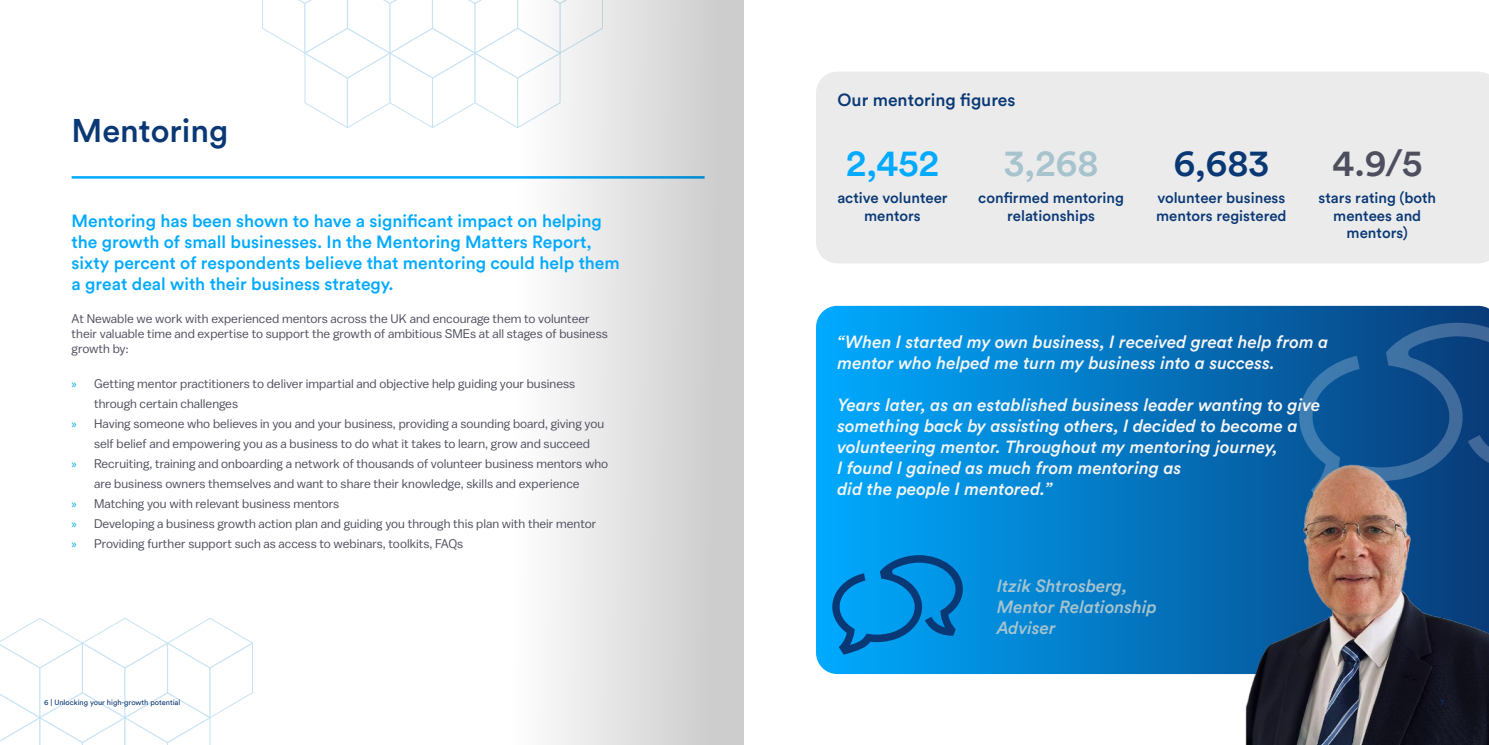
<style>
.page{position:relative;width:1489px;height:745px;background:#fff}
.page>*{position:absolute;margin:0;border:0;box-sizing:border-box;transform-origin:0 0}
.t1{font:500 37.5px "Circular Std";color:#0af}
.t2{font:500 37.5px "Circular Std";color:#a6c3ce}
.t3{font:500 37.5px "Circular Std";color:#093875}
.t4{font:500 37.5px "Circular Std";color:#4d4e5e}
.t5{font:500 32.5px "Circular Std";color:#093875}
.t6{font:italic 500 17.5px/21px "Circular Std";color:#f5f5f5}
.t7{font:500 17.5px/21px "Circular Std";color:#0af}
.t8{font:italic 500 17.5px/21px "Circular Std";color:#a6c3ce}
.t9{font:500 17.5px "Circular Std";color:#093875}
.t10{font:500 15px/17.5px "Circular Std";color:#093875;text-align:center}
.t11{font:12.5px/15px "Balto";color:#4d4e5e}
.t12{font:7.5px "Circular Std";color:#093875}
.s1{font-family:"Myriad Pro";color:#00a8e7}
</style>
<div class="page">
<hr style="left:72px;top:176px;width:632px;height:2px;background:#0af">
<svg style="left:0;top:618px;width:253px;height:126px"></svg>
<svg style="left:262px;top:0;width:234px;height:128px"></svg>
<div style="left:496px;top:0;width:247px;height:744px;background:linear-gradient(to right,#fff,#c8c8c8)"></div>
<div style="left:816px;top:72px;width:672px;height:191px;background:#ebebeb"></div>
<svg style="left:816px;top:305px;width:672px;height:368px;background:#0484d0"></svg>
<svg style="left:832px;top:554px;width:130px;height:100px;background:#0285d2"></svg>
<svg style="left:1299px;top:322px;width:189px;height:82px;background:#135391"></svg>
<img style="left:1217px;top:404px;width:271px;height:340px">
<h2 class="t5" style="left:72px;top:110px;width:158px">Mentoring</h2>
<p class="t7" style="left:72px;top:210px;width:549px">Mentoring has been shown to have a significant impact on helping the growth of small businesses. In the Mentoring Matters Report, sixty percent of respondents believe that mentoring could help them a great deal with their business strategy.</p>
<p class="t11" style="left:72px;top:311px;width:537px">At Newable we work with experienced mentors across the UK and encourage them to volunteer their valuable time and expertise to support the growth of ambitious SMEs at all stages of business growth by:</p>
<p class="t11" style="left:72px;top:376px;width:505px"><span class="s1">»</span> Getting mentor practitioners to deliver impartial and objective help guiding your business</p>
<p class="t11" style="left:94px;top:396px;width:145px">through certain challenges</p>
<p class="t11" style="left:72px;top:416px;width:534px"><span class="s1">»</span> Having someone who believes in you and your business, providing a sounding board, giving you</p>
<p class="t11" style="left:94px;top:436px;width:497px">self belief and empowering you as a business to do what it takes to learn, grow and succeed</p>
<p class="t11" style="left:72px;top:456px;width:538px"><span class="s1">»</span> Recruiting, training and onboarding a network of thousands of volunteer business mentors who</p>
<p class="t11" style="left:94px;top:476px;width:487px">are business owners themselves and want to share their knowledge, skills and experience</p>
<p class="t11" style="left:72px;top:496px;width:269px"><span class="s1">»</span> Matching you with relevant business mentors</p>
<p class="t11" style="left:72px;top:516px;width:526px"><span class="s1">»</span> Developing a business growth action plan and guiding you through this plan with their mentor</p>
<p class="t11" style="left:72px;top:536px;width:393px"><span class="s1">»</span> Providing further support such as access to webinars, toolkits, FAQs</p>
<h3 class="t9" style="left:837px;top:89px;width:179px">Our mentoring figures</h3>
<h1 class="t1" style="left:846px;top:139px;width:94px">2,452</h1>
<p class="t10" style="left:837px;top:189px;width:112px">active volunteer mentors</p>
<h1 class="t2" style="left:1003px;top:139px;width:96px">3,268</h1>
<p class="t10" style="left:978px;top:189px;width:147px">confirmed mentoring relationships</p>
<h1 class="t3" style="left:1173px;top:139px;width:97px">6,683</h1>
<p class="t10" style="left:1155px;top:189px;width:132px;text-align:left">volunteer business mentors registered</p>
<h1 class="t4" style="left:1331px;top:139px;width:92px">4.9/5</h1>
<p class="t10" style="left:1318px;top:189px;width:119px">stars rating (both mentees and mentors)</p>
<h3 class="t6" style="left:837px;top:330px;width:492px">“When I started my own business, I received great help from a mentor who helped me turn my business into a success.</h3>
<p class="t6" style="left:837px;top:393px;width:484px">Years later, as an established business leader wanting to give something back by assisting others, I decided to become a volunteering mentor. Throughout my mentoring journey,<br>I found I gained as much from mentoring as<br>did the people I mentored.”</p>
<h3 class="t8" style="left:997px;top:575px;width:161px">Itzik Shtrosberg,<br>Mentor Relationship<br>Adviser</h3>
<p class="t12" style="left:44px;top:697px;width:138px">6 | Unlocking your high-growth potential</p>
<p class="t12" style="left:1440px;top:697px;width:5px">7</p>
</div>
